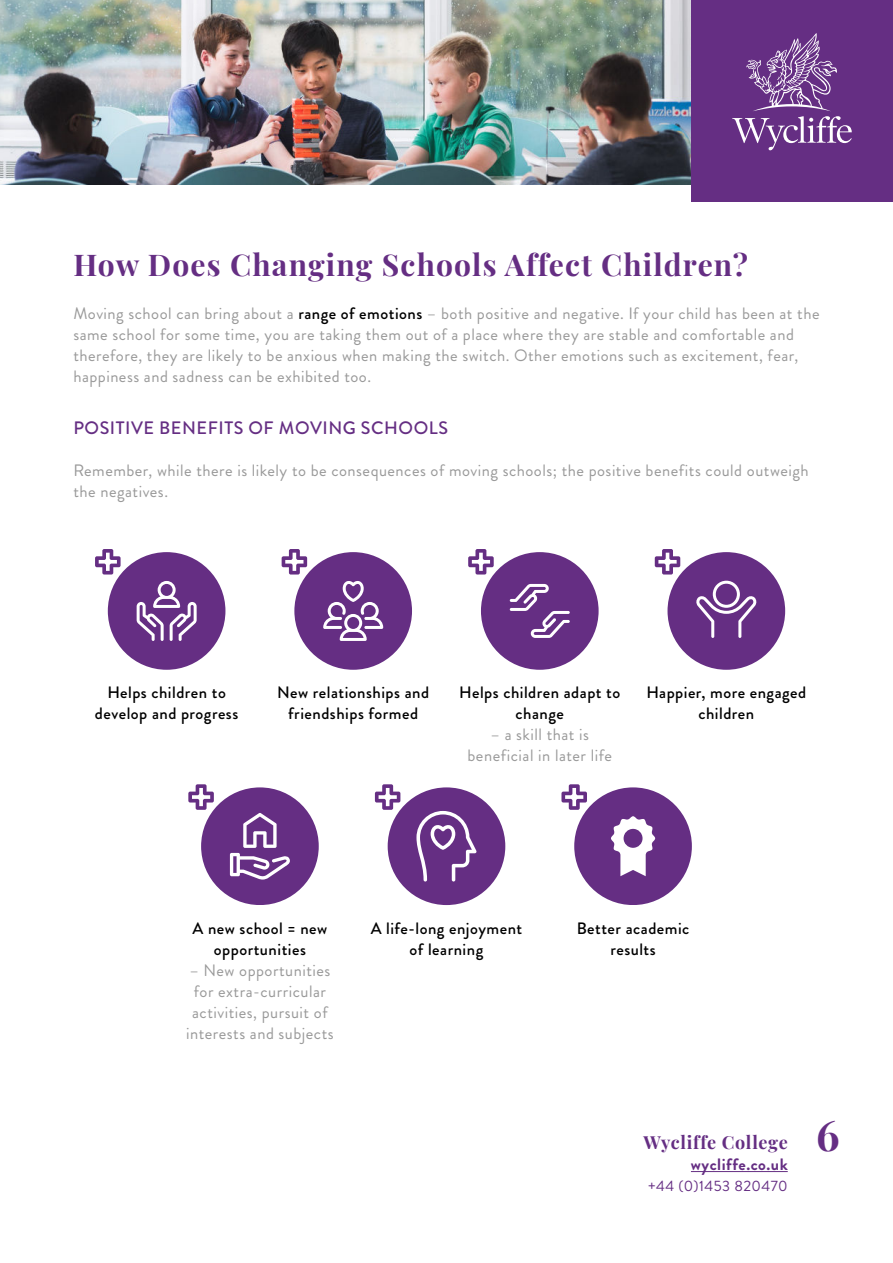
<style>
.page{position:relative;width:893px;height:1263px;background:#fff}
.page>*{position:absolute;margin:0;border:0;box-sizing:border-box;transform-origin:0 0}
.t1{font:700 42px "Playfair Display";color:#652e83}
.t2{font:700 30px "Playfair Display";letter-spacing:.04em;color:#652e83}
.t3{font:500 18px "Brandon Grotesque";letter-spacing:.03em;color:#652e83}
.t4{font:700 18px "Playfair Display";letter-spacing:.04em;color:#652e83}
.t5{font:16.5px/21px "Brandon Grotesque";letter-spacing:.03em;color:#999}
.t6{font:500 16.5px/21px "Brandon Grotesque";letter-spacing:.03em;color:#000;text-align:center}
.t7{font:700 16.5px "Brandon Grotesque";letter-spacing:.03em;color:#652e83}
.t8{font:15px "Brandon Grotesque";letter-spacing:.03em;color:#652e83}
.s1{font-weight:500;color:#000}
</style>
<div class="page">
<img style="left:0;top:0;width:692px;height:184px">
<div style="left:692px;top:0;width:201px;height:202px;background:#652e83"></div>
<hr style="left:691px;top:1171px;width:97px;height:1px;background:#652e83">
<svg style="left:732px;top:33px;width:120px;height:117px"></svg>
<div style="left:108px;top:552px;width:117px;height:118px;background:#652e83;border-radius:50%"></div>
<svg style="left:137px;top:581px;width:60px;height:60px"></svg>
<div style="left:294px;top:552px;width:118px;height:118px;background:#652e83;border-radius:50%"></div>
<svg style="left:323px;top:581px;width:60px;height:60px"></svg>
<div style="left:481px;top:552px;width:118px;height:118px;background:#652e83;border-radius:50%"></div>
<svg style="left:510px;top:584px;width:60px;height:54px"></svg>
<div style="left:667px;top:552px;width:118px;height:118px;background:#652e83;border-radius:50%"></div>
<svg style="left:696px;top:581px;width:61px;height:57px"></svg>
<div style="left:201px;top:787px;width:118px;height:118px;background:#652e83;border-radius:50%"></div>
<div style="left:574px;top:787px;width:118px;height:118px;background:#652e83;border-radius:50%"></div>
<div style="left:388px;top:787px;width:117px;height:118px;background:#652e83;border-radius:50%"></div>
<svg style="left:416px;top:811px;width:61px;height:70px"></svg>
<svg style="left:230px;top:813px;width:60px;height:66px"></svg>
<svg style="left:611px;top:816px;width:44px;height:60px"></svg>
<svg style="left:95px;top:549px;width:26px;height:25px"></svg>
<svg style="left:282px;top:549px;width:25px;height:25px"></svg>
<svg style="left:468px;top:549px;width:26px;height:25px"></svg>
<svg style="left:655px;top:549px;width:25px;height:25px"></svg>
<svg style="left:188px;top:784px;width:26px;height:26px"></svg>
<svg style="left:375px;top:784px;width:25px;height:26px"></svg>
<svg style="left:561px;top:784px;width:26px;height:26px"></svg>
<h2 class="t2" style="left:73px;top:253px;width:676px">How Does Changing Schools Affect Children?</h2>
<p class="t5" style="left:73px;top:305px;width:748px">Moving school can bring about a <span class="s1">range of emotions</span> – both positive and negative. If your child has been at the same school for some time, you are taking them out of a place where they are stable and comfortable and therefore, they are likely to be anxious when making the switch. Other emotions such as excitement, fear, happiness and sadness can be exhibited too.</p>
<p class="t3" style="left:73px;top:421px;width:376px">POSITIVE BENEFITS OF MOVING SCHOOLS</p>
<p class="t5" style="left:73px;top:462px;width:737px">Remember, while there is likely to be consequences of moving schools; the positive benefits could outweigh the negatives.</p>
<p class="t6" style="left:95px;top:684px;width:145px">Helps children to develop and progress</p>
<p class="t6" style="left:277px;top:684px;width:153px">New relationships and friendships formed</p>
<p class="t6" style="left:459px;top:684px;width:163px">Helps children adapt to change</p>
<p class="t5" style="left:467px;top:726px;width:146px;text-align:center">– a skill that is beneficial in later life</p>
<p class="t6" style="left:646px;top:684px;width:161px">Happier, more engaged children</p>
<p class="t6" style="left:193px;top:920px;width:136px">A new school = new opportunities</p>
<p class="t5" style="left:186px;top:962px;width:149px;text-align:center">– New opportunities for extra-curricular activities, pursuit of interests and subjects</p>
<p class="t6" style="left:371px;top:920px;width:153px">A life-long enjoyment of learning</p>
<p class="t6" style="left:577px;top:920px;width:114px">Better academic results</p>
<p class="t4" style="left:644px;top:1135px;width:146px">Wycliffe College</p>
<p class="t7" style="left:691px;top:1158px;width:98px">wycliffe.co.uk</p>
<p class="t8" style="left:648px;top:1181px;width:141px">+44 (0)1453 820470</p>
<h1 class="t1" style="left:816px;top:1118px;width:25px">6</h1>
</div>
